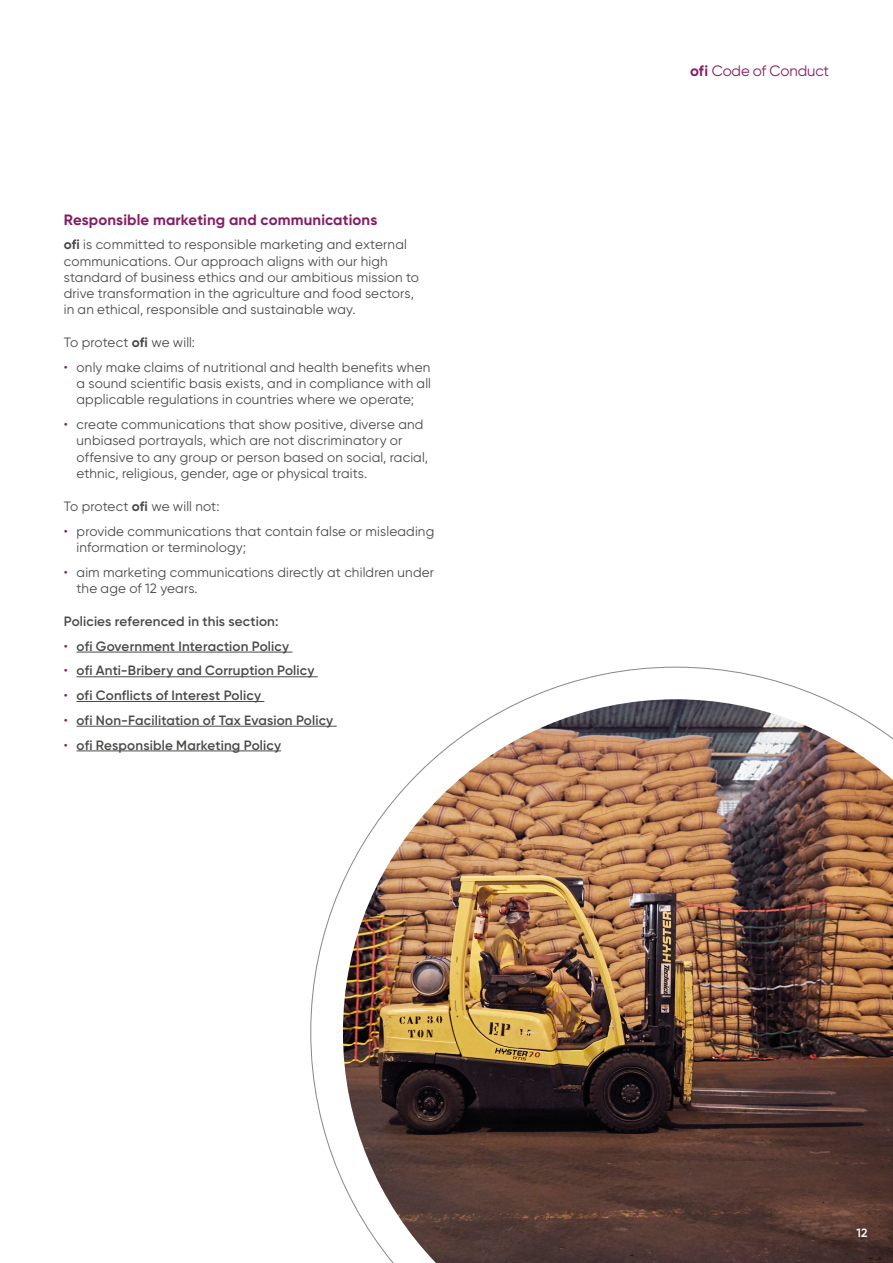
<style>
.page{position:relative;width:893px;height:1263px;background:#fff}
.page>*{position:absolute;margin:0;border:0;box-sizing:border-box;transform-origin:0 0}
.t1{font:700 15px "Gilroy";letter-spacing:.01em;color:#851c66}
.t2{font:15px "Gilroy";letter-spacing:-.01em;color:#851c66}
.t3{font:13.5px/16.2px "Gilroy";letter-spacing:.01em;color:#4a4a49}
.t4{font:600 13.5px "Gilroy";letter-spacing:.01em;color:#4a4a49}
.t5{font:600 12px "Gilroy";color:#fff}
.s1{font-weight:700}
.s2{color:#851c66}
.s3{font-weight:400;color:#851c66}
</style>
<div class="page">
<img style="left:310px;top:667px;width:583px;height:596px">
<hr style="left:77px;top:652px;width:215px;height:1px;background:#4a4a49">
<hr style="left:77px;top:676px;width:241px;height:1px;background:#4a4a49">
<hr style="left:77px;top:701px;width:187px;height:1px;background:#4a4a49">
<hr style="left:77px;top:726px;width:260px;height:1px;background:#4a4a49">
<hr style="left:77px;top:750px;width:204px;height:1px;background:#4a4a49">
<p class="t1" style="left:64px;top:210px;width:315px">Responsible marketing and communications</p>
<p class="t3" style="left:64px;top:236px;width:357px"><span class="s1">ofi</span> is committed to responsible marketing and external communications. Our approach aligns with our high standard of business ethics and our ambitious mission to drive transformation in the agriculture and food sectors, in an ethical, responsible and sustainable way.</p>
<p class="t3" style="left:64px;top:334px;width:133px">To protect <span class="s1">ofi</span> we will:</p>
<p class="t3" style="left:77px;top:359px;width:356px;text-align:justify;text-indent:-13px"><span class="s2">•</span> only make claims of nutritional and health benefits when a sound scientific basis exists, and in compliance with all applicable regulations in countries where we operate;</p>
<p class="t3" style="left:77px;top:416px;width:353px;text-indent:-13px"><span class="s2">•</span> create communications that show positive, diverse and unbiased portrayals, which are not discriminatory or offensive to any group or person based on social, racial, ethnic, religious, gender, age or physical traits.</p>
<p class="t3" style="left:64px;top:498px;width:157px">To protect <span class="s1">ofi</span> we will not:</p>
<p class="t3" style="left:77px;top:523px;width:359px;text-indent:-13px"><span class="s2">•</span> provide communications that contain false or misleading information or terminology;</p>
<p class="t3" style="left:77px;top:564px;width:359px;text-indent:-13px"><span class="s2">•</span> aim marketing communications directly at children under the age of 12 years.</p>
<p class="t4" style="left:64px;top:613px;width:216px">Policies referenced in this section:</p>
<p class="t4" style="left:64px;top:638px;width:227px"><span class="s3">•</span> ofi Government Interaction Policy</p>
<p class="t4" style="left:64px;top:662px;width:252px"><span class="s3">•</span> ofi Anti-Bribery and Corruption Policy</p>
<p class="t4" style="left:64px;top:687px;width:199px"><span class="s3">•</span> ofi Conflicts of Interest Policy</p>
<p class="t4" style="left:64px;top:712px;width:271px"><span class="s3">•</span> ofi Non-Facilitation of Tax Evasion Policy</p>
<p class="t4" style="left:64px;top:736px;width:219px"><span class="s3">•</span> ofi Responsible Marketing Policy</p>
<p class="t2" style="left:690px;top:61px;width:141px"><span class="s1">ofi</span> Code of Conduct</p>
<p class="t5" style="left:856px;top:1226px;width:13px">12</p>
</div>
